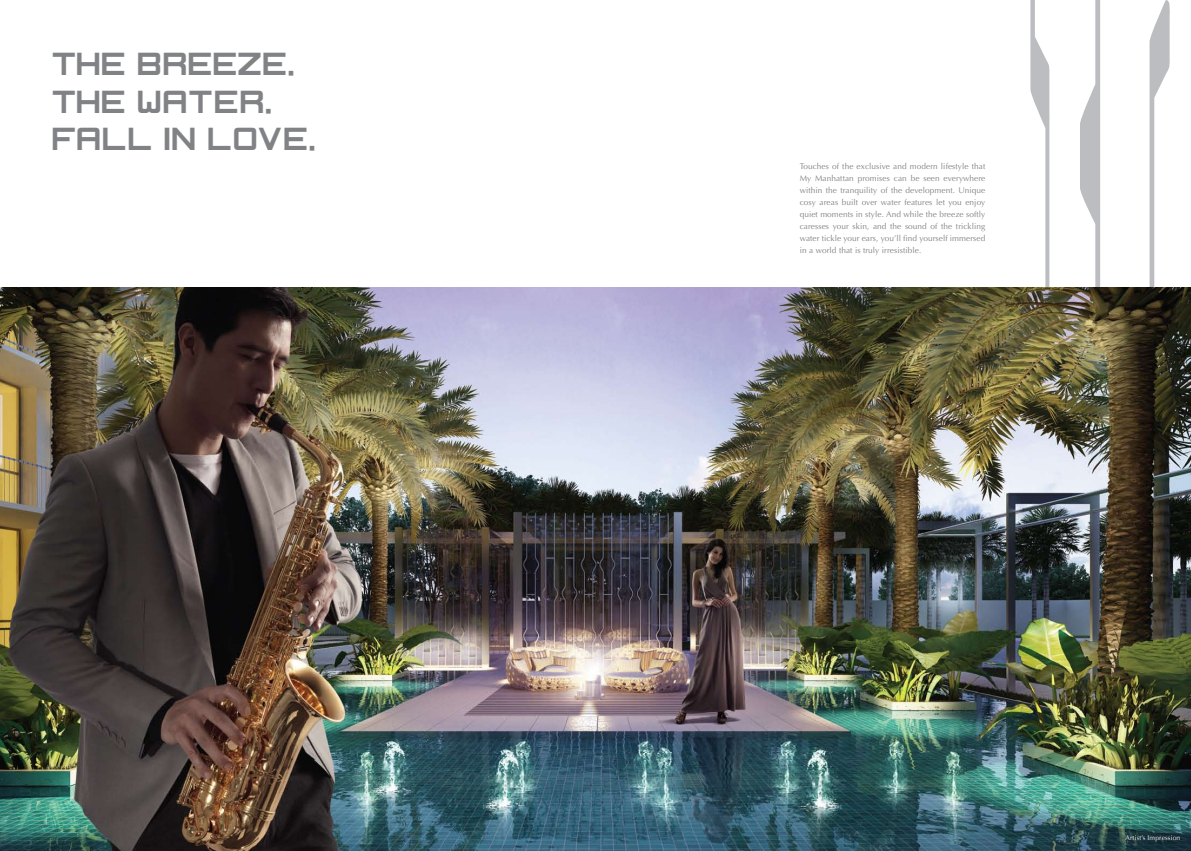
<style>
.page{position:relative;width:1191px;height:851px;background:#fff}
.page>*{position:absolute;margin:0;border:0;box-sizing:border-box;transform-origin:0 0}
.t1{font:700 37.5px/37.5px "Igniset Glacies Sharp";letter-spacing:-.01em;color:#808285}
.t2{font:8.25px/12px "Optima";letter-spacing:.01em;color:#808285;text-align:justify}
.t3{font:6.75px "Optima";letter-spacing:.02em;color:#fff}
</style>
<div class="page">
<svg style="left:1030px;top:0;width:140px;height:287px"></svg>
<img style="left:0;top:287px;width:1191px;height:563px">
<h1 class="t1" style="left:51px;top:43px;width:266px">THE BREEZE.<br>THE WATER.<br>FALL IN LOVE.</h1>
<p class="t2" style="left:799px;top:160px;width:187px">Touches of the exclusive and modern lifestyle that My Manhattan promises can be seen everywhere within the tranquility of the development. Unique cosy areas built over water features let you enjoy quiet moments in style. And while the breeze softly caresses your skin, and the sound of the trickling water tickle your ears, you’ll find yourself immersed in a world that is truly irresistible.</p>
<p class="t3" style="left:1125px;top:834px;width:56px">Artist’s Impression</p>
</div>
